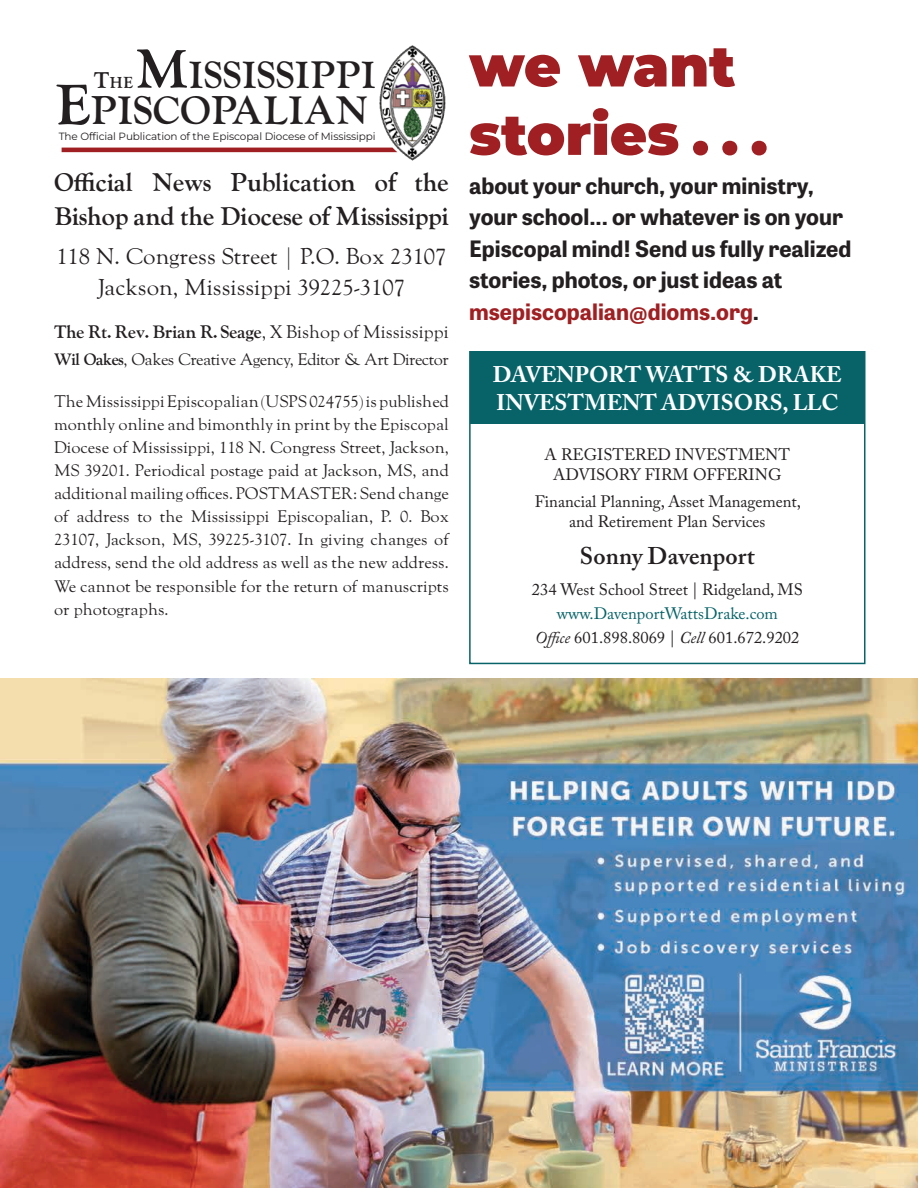
<style>
.page{position:relative;width:918px;height:1188px;background:#fff}
.page>*{position:absolute;margin:0;border:0;box-sizing:border-box;transform-origin:0 0}
.t1{font:900 57px/68.4px "Montserrat";color:#9f1f22}
.t2{font:700 56.7px "LTC Goudy Oldstyle Pro";color:#231f20}
.t3{font:700 39.75px "LTC Goudy Oldstyle Pro";color:#231f20}
.t4{font:700 37.8px "LTC Goudy Oldstyle Pro";color:#231f20}
.t5{font:700 25.5px/34.2px "LTC Goudy Oldstyle Pro";color:#231f20}
.t6{font:600 24px "Adobe Caslon Pro";color:#231f20}
.t7{font:700 22.5px/31.5px "Tablet Gothic";color:#231f20}
.t8{font:22.5px/30.6px "LTC Goudy Oldstyle Pro";color:#231f20;text-align:center}
.t9{font:700 22.5px/28.5px "Adobe Caslon Pro";color:#fff}
.t10{font:700 18px "LTC Goudy Oldstyle Pro";color:#231f20}
.t11{font:16.5px/23.1px "LTC Goudy Oldstyle Pro";color:#231f20;text-align:justify}
.t12{font:16.5px/19.8px "Adobe Caslon Pro";color:#231f20;text-align:center}
.t13{font:16.5px/24px "Adobe Caslon Pro";color:#086368;text-align:center}
.t14{font:16.5px "LTC Goudy Oldstyle Pro";letter-spacing:-.03em;color:#231f20}
.t15{font:700 15.9px "LTC Goudy Oldstyle Pro";color:#231f20}
.t16{font:100 10.5px "Montserrat";letter-spacing:-.01em;color:#231f20}
.s1{font-size:54px}
.s2{font-size:22.65px}
.s3{font-weight:400}
.s4{font-weight:700}
.s5{color:#9f1f22}
.s6{font-style:italic;color:#231f20}
.s7{color:#231f20}
</style>
<div class="page">
<img style="left:376px;top:45px;width:70px;height:116px">
<svg style="left:62px;top:148px;width:335px;height:4px"></svg>
<img style="left:0;top:678px;width:918px;height:510px">
<div style="left:470px;top:352px;width:395px;height:72px;background:#086368"></div>
<div style="left:469px;top:351px;width:397px;height:313px;border:2px solid #086368"></div>
<h3 class="t4" style="left:135px;top:52px;width:242px"><span class="s1">M</span>ISSISSIPPI</h3>
<p class="t15" style="left:94px;top:73px;width:41px"><span class="s2">T</span>HE</p>
<h2 class="t2" style="left:55px;top:71px;width:35px">E</h2>
<p class="t16" style="left:59px;top:129px;width:318px">The Official Publication of the Episcopal Diocese of Mississippi</p>
<h3 class="t3" style="left:90px;top:87px;width:279px">PISCOPALIAN</h3>
<h3 class="t5" style="left:54px;top:166px;width:396px">Official News Publication of the<br>Bishop and the Diocese of Mississippi</h3>
<h3 class="t8" style="left:56px;top:242px;width:392px">118 N. Congress Street | P.O. Box 23107<br>Jackson, Mississippi 39225-3107</h3>
<p class="t10" style="left:54px;top:321px;width:396px">The Rt. Rev. Brian R. Seage<span class="s3">, X Bishop of Mississippi</span></p>
<p class="t14" style="left:54px;top:350px;width:396px"><span class="s4">Wil Oakes</span>, Oakes Creative Agency, Editor &amp; Art Director</p>
<p class="t11" style="left:54px;top:390px;width:396px">The Mississippi Episcopalian (USPS 024755) is published monthly online and bimonthly in print by the Episcopal Diocese of Mississippi, 118 N. Congress Street, Jackson, MS 39201. Periodical postage paid at Jackson, MS, and additional mailing offices. POSTMASTER: Send change of address to the Mississippi Episcopalian, P. 0. Box 23107, Jackson, MS, 39225-3107. In giving changes of address, send the old address as well as the new address.<br>We cannot be responsible for the return of manuscripts or photographs.</p>
<h1 class="t1" style="left:469px;top:28px;width:300px">we want stories . . .</h1>
<h3 class="t7" style="left:469px;top:169px;width:384px">about your church, your ministry, your school... or whatever is on your Episcopal mind! Send us fully realized stories, photos, or just ideas at <span class="s5">msepiscopalian@dioms.org</span>.</h3>
<h3 class="t9" style="left:493px;top:360px;width:351px">DAVENPORT WATTS &amp; DRAKE<br>INVESTMENT ADVISORS, LLC</h3>
<p class="t12" style="left:545px;top:445px;width:247px">A REGISTERED INVESTMENT<br>ADVISORY FIRM OFFERING</p>
<p class="t12" style="left:535px;top:492px;width:268px">Financial Planning, Asset Management, and Retirement Plan Services</p>
<h3 class="t6" style="left:580px;top:541px;width:176px">Sonny Davenport</h3>
<p class="t12" style="left:532px;top:579px;width:272px">234 West School Street | Ridgeland, MS</p>
<p class="t13" style="left:535px;top:601px;width:266px">www.DavenportWattsDrake.com<br><span class="s6">Office</span> <span class="s7">601.898.8069 |</span> <span class="s6">Cell</span> <span class="s7">601.672.9202</span></p>
</div>
